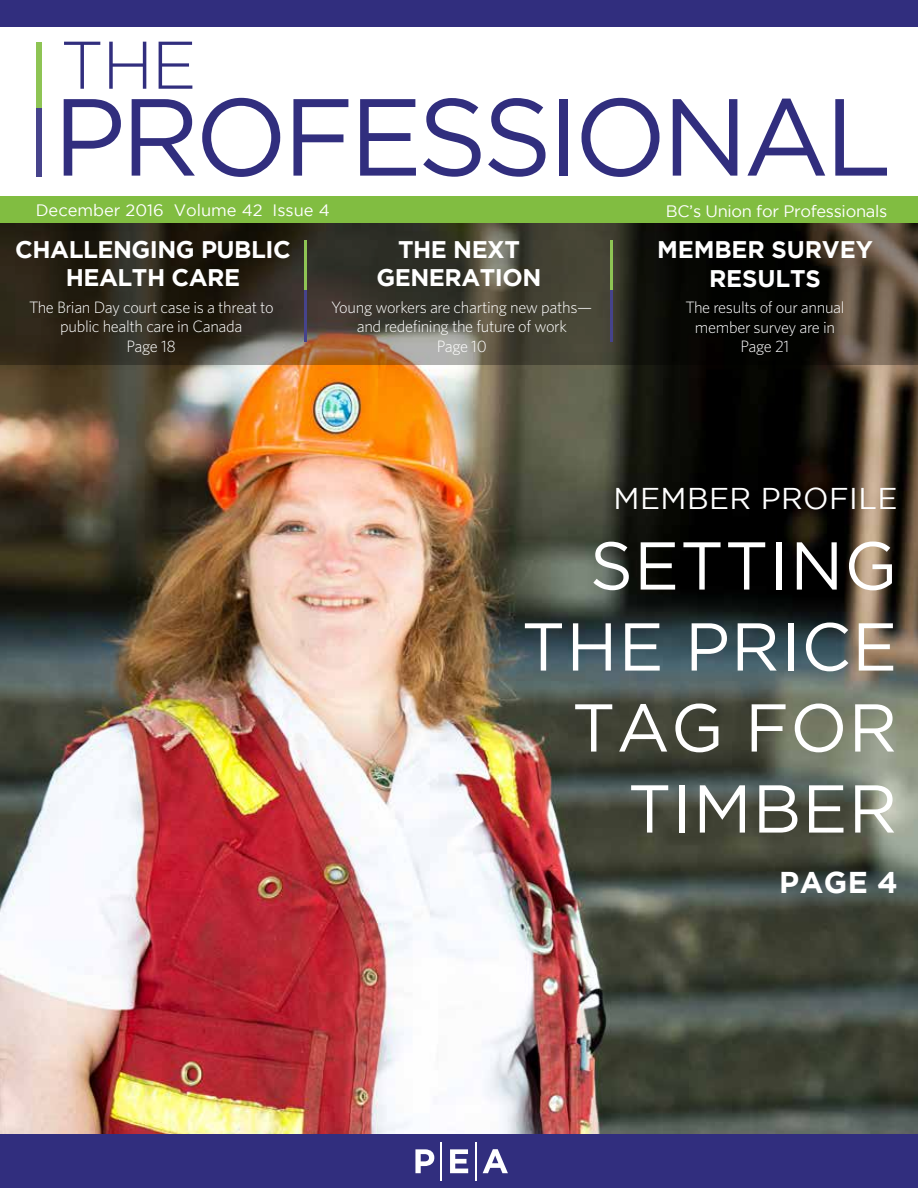
<style>
.page{position:relative;width:918px;height:1188px;background:#fff}
.page>*{position:absolute;margin:0;border:0;box-sizing:border-box;transform-origin:0 0}
.t1{font:109.2px "Gotham";letter-spacing:-.045em;color:#312e7e}
.t2{font:67.5px/81px "Gotham";letter-spacing:.015em;color:#fff;text-align:right}
.t3{font:300 67.2px "Gotham";color:#312e7e}
.t4{font:30px "Gotham";letter-spacing:.015em;color:#fff}
.t5{font:700 30px "Gotham";color:#fff}
.t6{font:700 24px/28.8px "Gotham";letter-spacing:-.02em;color:#fff;text-align:center}
.t7{font:300 16.5px/19.8px "Whitney";letter-spacing:-.02em;color:#fff;text-align:center}
.t8{font:16.5px "Gotham";color:#fff}
.t9{font:16.5px "Gotham";letter-spacing:-.02em;color:#fff}
</style>
<div class="page">
<img style="left:0;top:365px;width:918px;height:769px">
<svg style="left:0;top:223px;width:918px;height:142px;background:#352f24"></svg>
<div style="left:36px;top:42px;width:5px;height:66px;background:#8ec454"></div>
<div style="left:36px;top:108px;width:5px;height:69px;background:#46438b"></div>
<div style="left:0;top:196px;width:918px;height:27px;background:#81bd41"></div>
<div style="left:0;top:0;width:918px;height:27px;background:#312e7e"></div>
<svg style="left:610px;top:240px;width:4px;height:50px"></svg>
<svg style="left:610px;top:290px;width:4px;height:52px"></svg>
<div style="left:0;top:1134px;width:918px;height:54px;background:#312e7e"></div>
<svg style="left:415px;top:1149px;width:19px;height:24px"></svg>
<svg style="left:450px;top:1149px;width:18px;height:24px"></svg>
<svg style="left:483px;top:1149px;width:25px;height:24px"></svg>
<hr style="left:441px;top:1142px;width:1px;height:38px;background:#fff">
<hr style="left:475px;top:1142px;width:1px;height:38px;background:#fff">
<svg style="left:304px;top:240px;width:4px;height:51px"></svg>
<svg style="left:304px;top:291px;width:4px;height:51px"></svg>
<h3 class="t3" style="left:60px;top:28px;width:138px">THE</h3>
<h1 class="t1" style="left:53px;top:77px;width:841px">PROFESSIONAL</h1>
<p class="t8" style="left:36px;top:201px;width:296px">December 2016 Volume 42 Issue 4</p>
<h3 class="t6" style="left:15px;top:234px;width:277px">CHALLENGING PUBLIC<br>HEALTH CARE</h3>
<h3 class="t6" style="left:377px;top:234px;width:166px">THE NEXT<br>GENERATION</h3>
<h3 class="t6" style="left:657px;top:234px;width:217px">MEMBER SURVEY<br>RESULTS</h3>
<p class="t7" style="left:29px;top:297px;width:246px">The Brian Day court case is a threat to public health care in Canada<br>Page 18</p>
<p class="t7" style="left:331px;top:297px;width:263px">Young workers are charting new paths— and redefining the future of work<br>Page 10</p>
<p class="t7" style="left:685px;top:297px;width:161px">The results of our annual member survey are in<br>Page 21</p>
<p class="t9" style="left:666px;top:202px;width:223px">BC’s Union for Professionals</p>
<h3 class="t4" style="left:614px;top:481px;width:285px">MEMBER PROFILE</h3>
<h2 class="t2" style="left:522px;top:524px;width:377px">SETTING<br>THE PRICE<br>TAG FOR<br>TIMBER</h2>
<h3 class="t5" style="left:779px;top:865px;width:120px">PAGE 4</h3>
</div>
